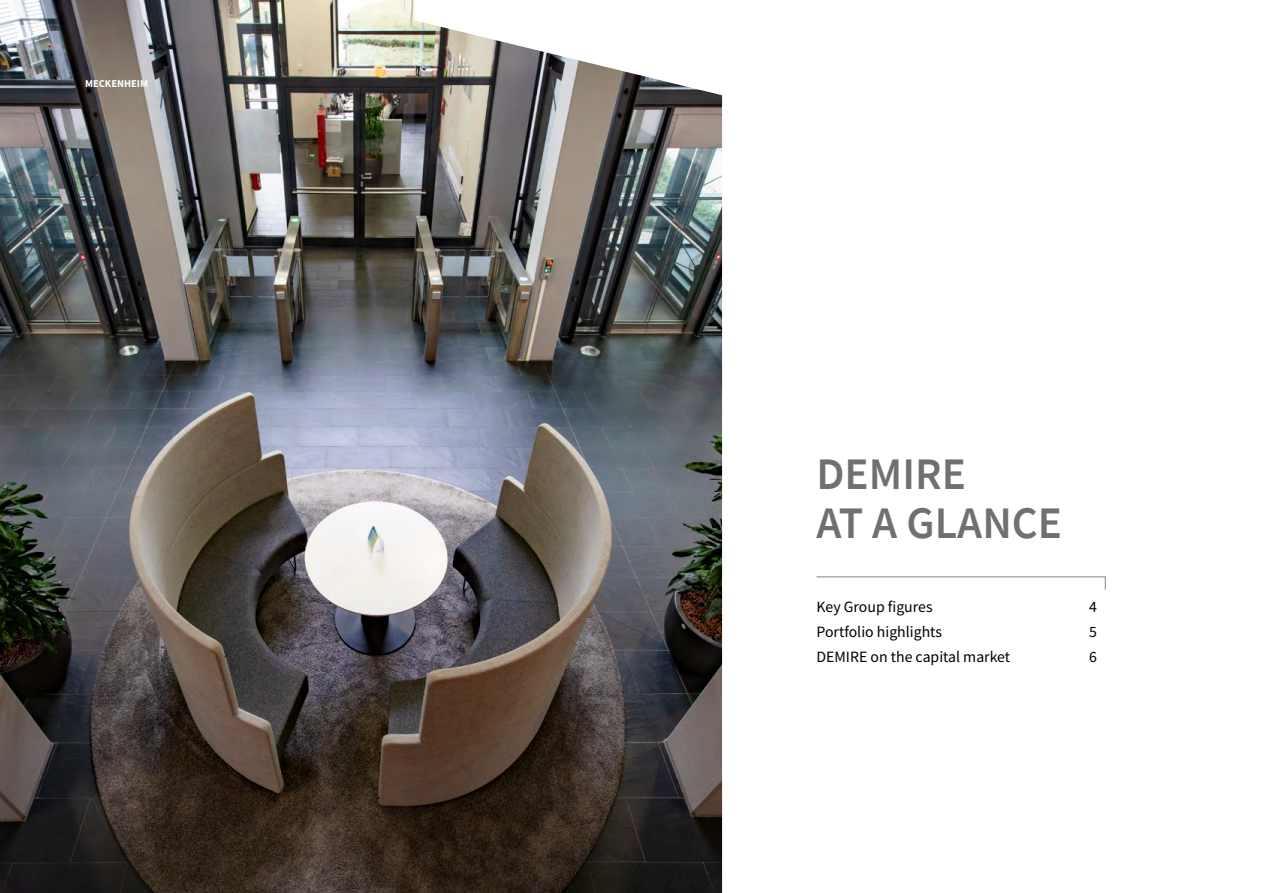
<style>
.page{position:relative;width:1263px;height:893px;background:#fff}
.page>*{position:absolute;margin:0;border:0;box-sizing:border-box;transform-origin:0 0}
.t1{font:600 45px/48px "Source Sans Pro";color:#70706f}
.t2{font:15.75px "Source Sans Pro";color:#000}
.t3{font:700 10.5px "Source Sans Pro";color:#fff}
</style>
<div class="page">
<img style="left:0;top:0;width:415px;height:893px">
<img style="left:415px;top:20px;width:308px;height:873px">
<svg style="left:816px;top:576px;width:290px;height:14px"></svg>
<p class="t3" style="left:85px;top:77px;width:65px">MECKENHEIM</p>
<h1 class="t1" style="left:816px;top:450px;width:247px">DEMIRE<br>AT A GLANCE</h1>
<p class="t2" style="left:816px;top:597px;width:118px">Key Group figures</p>
<p class="t2" style="left:1089px;top:597px;width:9px">4</p>
<p class="t2" style="left:816px;top:622px;width:127px">Portfolio highlights</p>
<p class="t2" style="left:1089px;top:622px;width:9px">5</p>
<p class="t2" style="left:816px;top:647px;width:195px">DEMIRE on the capital market</p>
<p class="t2" style="left:1089px;top:647px;width:9px">6</p>
</div>
